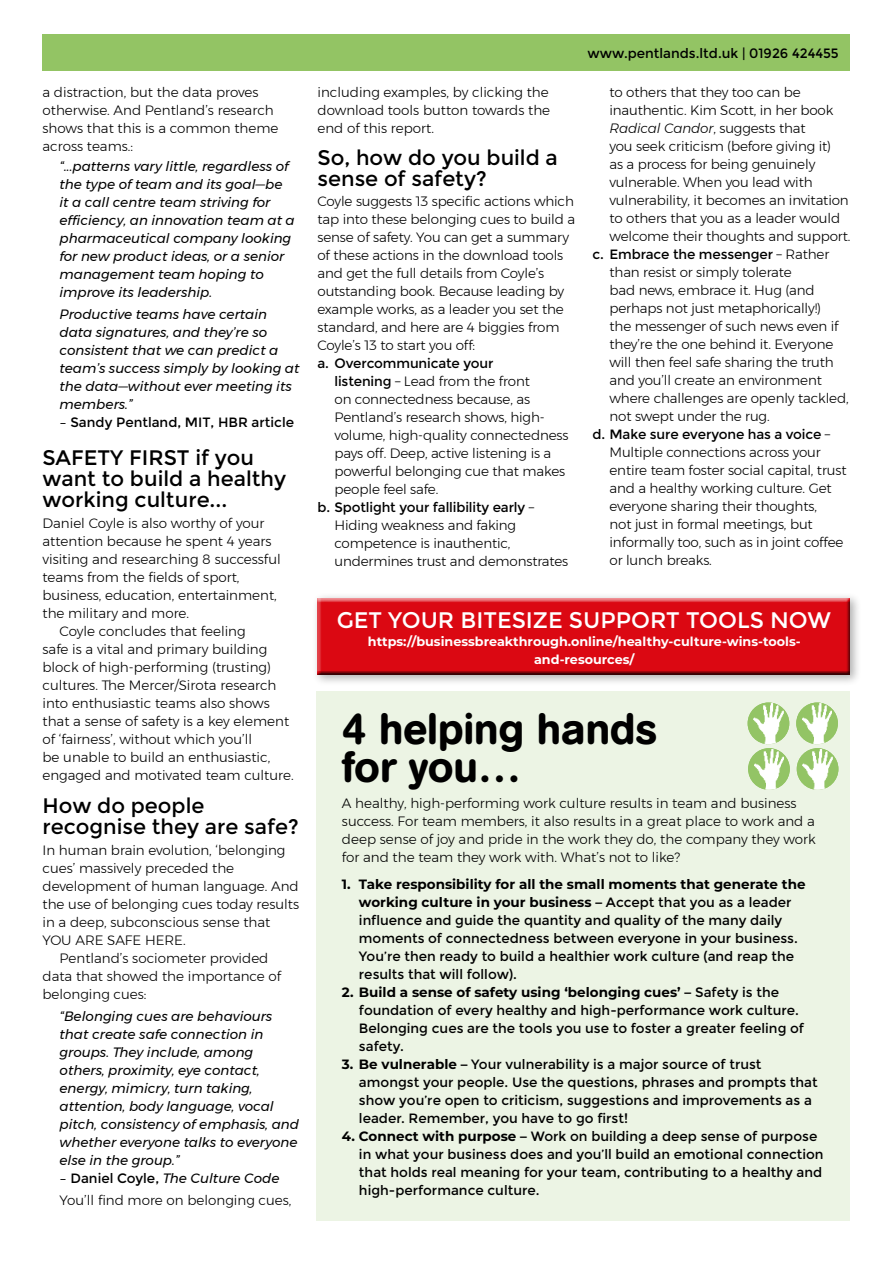
<style>
.page{position:relative;width:893px;height:1263px;background:#fff}
.page>*{position:absolute;margin:0;border:0;box-sizing:border-box;transform-origin:0 0}
.SUBHEAD{font:500 43.5px/37.5px "AG Buch Rounded BQ";color:#000}
.SUBHEAD_SM{font:22.5px "Montserrat";color:#fff}
.SUBHEAD-2{font:21px/21px "Montserrat";color:#000}
.body{font:300 13.5px/18px "Montserrat";color:#000}
.BULLIT{font:300 13.5px/18px "Montserrat";letter-spacing:-.01em;color:#000}
.BULLIT-2{font:13.5px/18px "Montserrat";color:#000}
.QUOTE{font:italic 13.5px/18px "Montserrat";color:#000}
.QUOTE-2{font:13.5px "Montserrat";color:#000}
.body-2{font:700 12.75px/18px "Montserrat";color:#fff;text-align:center}
.s1{font-style:normal}
.s2{font-weight:400}
.s3{font-style:italic}
.s4{font-weight:700}
</style>
<div class="page">
<div style="left:43px;top:34px;width:807px;height:36px;background:#93c464"></div>
<div style="left:316px;top:691px;width:534px;height:529px;background:#ecf4e4"></div>
<img style="left:748px;top:702px;width:41px;height:42px;border-radius:21px">
<img style="left:796px;top:702px;width:42px;height:42px;border-radius:21px">
<img style="left:748px;top:748px;width:42px;height:42px;border-radius:21px">
<img style="left:797px;top:748px;width:41px;height:42px;border-radius:21px">
<div style="left:312px;top:592px;width:550px;height:94px;background:#000;opacity:.3"></div>
<div style="left:313px;top:593px;width:541px;height:82px;background:#fff"></div>
<div style="left:315px;top:595px;width:540px;height:80px;background:#000;opacity:.75"></div>
<p class="body" style="left:43px;top:83px;width:238px">a distraction, but the data proves otherwise. And Pentland’s research shows that this is a common theme across teams.:</p>
<p class="QUOTE" style="left:60px;top:157px;width:237px">“...patterns vary little, regardless of the type of team and its goal—be it a call centre team striving for efficiency, an innovation team at a pharmaceutical company looking for new product ideas, or a senior management team hoping to improve its leadership.</p>
<p class="QUOTE" style="left:60px;top:305px;width:241px">Productive teams have certain data signatures, and they’re so consistent that we can predict a team’s success simply by looking at the data—without ever meeting its members.”</p>
<p class="QUOTE-2" style="left:60px;top:415px;width:236px">– Sandy Pentland, MIT, HBR article</p>
<p class="SUBHEAD-2" style="left:43px;top:448px;width:245px">SAFETY FIRST if you want to build a healthy working culture...</p>
<p class="body" style="left:43px;top:514px;width:240px">Daniel Coyle is also worthy of your attention because he spent 4 years visiting and researching 8 successful teams from the fields of sport, business, education, entertainment, the military and more.</p>
<p class="body" style="left:43px;top:622px;width:253px;text-indent:17px">Coyle concludes that feeling<br>safe is a vital and primary building block of high-performing (trusting) cultures. The Mercer/Sirota research into enthusiastic teams also shows that a sense of safety is a key element of ‘fairness’, without which you’ll<br>be unable to build an enthusiastic, engaged and motivated team culture.</p>
<p class="SUBHEAD-2" style="left:43px;top:796px;width:258px">How do people recognise they are safe?</p>
<p class="body" style="left:43px;top:840px;width:258px">In human brain evolution, ‘belonging cues’ massively preceded the development of human language. And the use of belonging cues today results in a deep, subconscious sense that<br>YOU ARE SAFE HERE.</p>
<p class="body" style="left:43px;top:948px;width:240px;text-indent:17px">Pentland’s sociometer provided data that showed the importance of belonging cues:</p>
<p class="QUOTE" style="left:60px;top:1007px;width:241px">“Belonging cues are behaviours that create safe connection in groups. They include, among others, proximity, eye contact, energy, mimicry, turn taking, attention, body language, vocal pitch, consistency of emphasis, and whether everyone talks to everyone else in the group.”</p>
<p class="QUOTE" style="left:60px;top:1169px;width:221px"><span class="s1">– Daniel Coyle,</span> The Culture Code</p>
<p class="body" style="left:60px;top:1191px;width:233px">You’ll find more on belonging cues,</p>
<p class="body" style="left:317px;top:83px;width:234px;text-align:justify">including examples, by clicking the download tools button towards the end of this report.</p>
<p class="SUBHEAD-2" style="left:317px;top:147px;width:242px">So, how do you build a sense of safety?</p>
<p class="body" style="left:317px;top:192px;width:259px">Coyle suggests 13 specific actions which tap into these belonging cues to build a sense of safety. You can get a summary of these actions in the download tools and get the full details from Coyle’s outstanding book. Because leading by example works, as a leader you set the standard, and here are 4 biggies from Coyle’s 13 to start you off:</p>
<p class="BULLIT" style="left:334px;top:354px;width:236px;text-indent:-17px"><span class="s2">a. Overcommunicate your<br>listening</span> – Lead from the front<br>on connectedness because, as<br>Pentland’s research shows, high&shy;volume, high-quality connectedness pays off. Deep, active listening is a powerful belonging cue that makes people feel safe.</p>
<p class="BULLIT" style="left:334px;top:498px;width:235px;text-indent:-17px"><span class="s2">b. Spotlight your fallibility early</span> –<br>Hiding weakness and faking competence is inauthentic, undermines trust and demonstrates</p>
<p class="BULLIT-2" style="left:587px;top:44px;width:253px">www.pentlands.ltd.uk | 01926 424455</p>
<p class="BULLIT" style="left:609px;top:83px;width:242px">to others that they too can be inauthentic. Kim Scott, in her book <span class="s3">Radical Candor</span>, suggests that<br>you seek criticism (before giving it)<br>as a process for being genuinely vulnerable. When you lead with vulnerability, it becomes an invitation to others that you as a leader would welcome their thoughts and support.</p>
<p class="BULLIT" style="left:609px;top:245px;width:241px;text-indent:-17px"><span class="s2">c. Embrace the messenger</span> – Rather than resist or simply tolerate<br>bad news, embrace it. Hug (and perhaps not just metaphorically!)<br>the messenger of such news even if they’re the one behind it. Everyone will then feel safe sharing the truth and you’ll create an environment where challenges are openly tackled, not swept under the rug.</p>
<p class="BULLIT" style="left:609px;top:425px;width:239px;text-indent:-17px"><span class="s2">d. Make sure everyone has a voice</span> – Multiple connections across your entire team foster social capital, trust and a healthy working culture. Get everyone sharing their thoughts,<br>not just in formal meetings, but informally too, such as in joint coffee or lunch breaks.</p>
<p class="SUBHEAD_SM" style="left:337px;top:607px;width:496px">GET YOUR BITESIZE SUPPORT TOOLS NOW</p>
<p class="body-2" style="left:368px;top:632px;width:434px">https://businessbreakthrough.online/healthy-culture-wins-tools&shy;and-resources/</p>
<p class="SUBHEAD" style="left:342px;top:711px;width:317px">4 helping hands for you…</p>
<p class="body" style="left:342px;top:794px;width:475px">A healthy, high-performing work culture results in team and business success. For team members, it also results in a great place to work and a deep sense of joy and pride in the work they do, the company they work for and the team they work with. What’s not to like?</p>
<p class="BULLIT-2" style="left:359px;top:875px;width:448px;text-indent:-17px"><span class="s4">1. Take responsibility for all the small moments that generate the working culture in your business –</span> Accept that you as a leader influence and guide the quantity and quality of the many daily moments of connectedness between everyone in your business.<br>You’re then ready to build a healthier work culture (and reap the results that will follow).</p>
<p class="BULLIT-2" style="left:359px;top:983px;width:447px;text-indent:-17px"><span class="s4">2. Build a sense of safety using ‘belonging cues’ –</span> Safety is the foundation of every healthy and high-performance work culture.<br>Belonging cues are the tools you use to foster a greater feeling of safety.</p>
<p class="BULLIT-2" style="left:359px;top:1055px;width:460px;text-indent:-17px"><span class="s4">3. Be vulnerable –</span> Your vulnerability is a major source of trust amongst your people. Use the questions, phrases and prompts that show you’re open to criticism, suggestions and improvements as a leader. Remember, you have to go first!</p>
<p class="BULLIT-2" style="left:359px;top:1127px;width:466px;text-indent:-17px"><span class="s4">4. Connect with purpose –</span> Work on building a deep sense of purpose in what your business does and you’ll build an emotional connection that holds real meaning for your team, contributing to a healthy and high-performance culture.</p>
</div>
